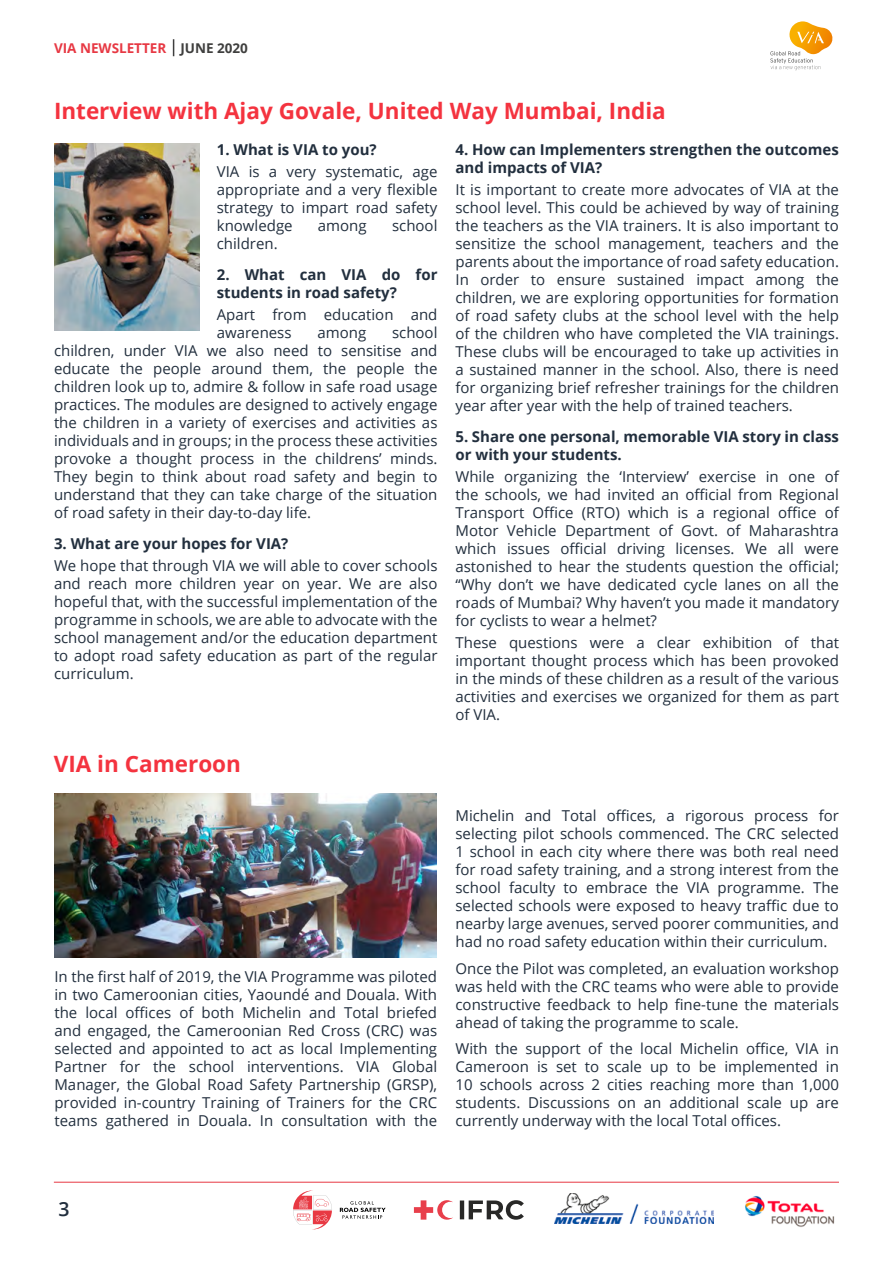
<style>
.page{position:relative;width:893px;height:1263px;background:#fff}
.page>*{position:absolute;margin:0;border:0;box-sizing:border-box;transform-origin:0 0}
.t1{font:700 22.5px "Open Sans";color:#f4333f}
.t2{font:600 19.5px "Open Sans";color:#222f3e}
.t3{font:15px/18px "Open Sans";color:#222f3e;text-align:justify}
.t4{font:700 15px/18px "Open Sans";color:#222f3e}
.t5{font:700 13.5px "Open Sans";color:#e73843}
.s1{color:#3f3f3e}
</style>
<div class="page">
<img style="left:54px;top:143px;width:146px;height:188px">
<img style="left:55px;top:793px;width:382px;height:165px">
<svg style="left:173px;top:39px;width:1px;height:17px"></svg>
<img style="left:745px;top:1196px;width:90px;height:31px">
<svg style="left:414px;top:1200px;width:39px;height:20px"></svg>
<svg style="left:460px;top:1200px;width:64px;height:20px"></svg>
<svg style="left:340px;top:1201px;width:46px;height:18px"></svg>
<svg style="left:293px;top:1191px;width:39px;height:38px"></svg>
<img style="left:555px;top:1193px;width:158px;height:30px">
<hr style="left:54px;top:1182px;width:785px;height:1px;background:#e73843">
<svg style="left:770px;top:21px;width:63px;height:49px"></svg>
<p class="t5" style="left:54px;top:38px;width:195px">VIA NEWSLETTER <span class="s1">JUNE 2020</span></p>
<h1 class="t1" style="left:54px;top:95px;width:613px">Interview with Ajay Govale, United Way Mumbai, India</h1>
<p class="t4" style="left:455px;top:140px;width:385px">4. How can Implementers strengthen the outcomes and impacts of VIA?</p>
<p class="t3" style="left:455px;top:180px;width:385px">It is important to create more advocates of VIA at the school level. This could be achieved by way of training the teachers as the VIA trainers. It is also important to sensitize the school management, teachers and the parents about the importance of road safety education.<br>In order to ensure sustained impact among the children, we are exploring opportunities for formation of road safety clubs at the school level with the help of the children who have completed the VIA trainings.<br>These clubs will be encouraged to take up activities in a sustained manner in the school. Also, there is need for organizing brief refresher trainings for the children year after year with the help of trained teachers.</p>
<p class="t4" style="left:455px;top:427px;width:385px">5. Share one personal, memorable VIA story in class or with your students.</p>
<p class="t3" style="left:455px;top:467px;width:385px">While organizing the ‘Interview’ exercise in one of the schools, we had invited an official from Regional Transport Office (RTO) which is a regional office of Motor Vehicle Department of Govt. of Maharashtra which issues official driving licenses. We all were astonished to hear the students question the official; “Why don’t we have dedicated cycle lanes on all the roads of Mumbai? Why haven’t you made it mandatory for cyclists to wear a helmet?</p>
<p class="t3" style="left:455px;top:633px;width:385px">These questions were a clear exhibition of that important thought process which has been provoked in the minds of these children as a result of the various activities and exercises we organized for them as part of VIA.</p>
<p class="t4" style="left:217px;top:140px;width:161px">1. What is VIA to you?</p>
<p class="t3" style="left:217px;top:162px;width:222px">VIA is a very systematic, age appropriate and a very flexible strategy to impart road safety knowledge</p>
<p class="t3" style="left:318px;top:216px;width:50px">among</p>
<p class="t3" style="left:392px;top:216px;width:47px">school</p>
<p class="t3" style="left:217px;top:234px;width:62px">children.</p>
<p class="t4" style="left:217px;top:265px;width:222px">2. What can VIA do for students in road safety?</p>
<p class="t3" style="left:217px;top:305px;width:222px">Apart from education and awareness</p>
<p class="t3" style="left:54px;top:323px;width:385px;text-indent:338px">school children, under VIA we also need to sensitise and educate the people around them, the people the children look up to, admire &amp; follow in safe road usage practices. The modules are designed to actively engage the children in a variety of exercises and activities as individuals and in groups; in the process these activities provoke a thought process in the childrens’ minds.<br>They begin to think about road safety and begin to understand that they can take charge of the situation of road safety in their day-to-day life.</p>
<p class="t4" style="left:54px;top:534px;width:236px">3. What are your hopes for VIA?</p>
<p class="t3" style="left:54px;top:556px;width:385px">We hope that through VIA we will able to cover schools and reach more children year on year. We are also hopeful that, with the successful implementation of the programme in schools, we are able to advocate with the school management and/or the education department to adopt road safety education as part of the regular curriculum.</p>
<p class="t3" style="left:317px;top:323px;width:50px">among</p>
<h1 class="t1" style="left:54px;top:748px;width:189px">VIA in Cameroon</h1>
<p class="t3" style="left:54px;top:967px;width:384px">In the first half of 2019, the VIA Programme was piloted in two Cameroonian cities, Yaoundé and Douala. With the local offices of both Michelin and Total briefed and engaged, the Cameroonian Red Cross (CRC) was selected and appointed to act as local Implementing Partner for the school interventions. VIA Global Manager, the Global Road Safety Partnership (GRSP), provided in-country Training of Trainers for the CRC teams gathered in Douala. In consultation with the</p>
<p class="t3" style="left:455px;top:806px;width:385px">Michelin and Total offices, a rigorous process for selecting pilot schools commenced. The CRC selected 1 school in each city where there was both real need for road safety training, and a strong interest from the school faculty to embrace the VIA programme. The selected schools were exposed to heavy traffic due to nearby large avenues, served poorer communities, and had no road safety education within their curriculum.</p>
<p class="t3" style="left:455px;top:959px;width:385px">Once the Pilot was completed, an evaluation workshop was held with the CRC teams who were able to provide constructive feedback to help fine-tune the materials ahead of taking the programme to scale.</p>
<p class="t3" style="left:455px;top:1039px;width:385px">With the support of the local Michelin office, VIA in Cameroon is set to scale up to be implemented in 10 schools across 2 cities reaching more than 1,000 students. Discussions on an additional scale up are currently underway with the local Total offices.</p>
<h2 class="t2" style="left:59px;top:1196px;width:13px">3</h2>
</div>
